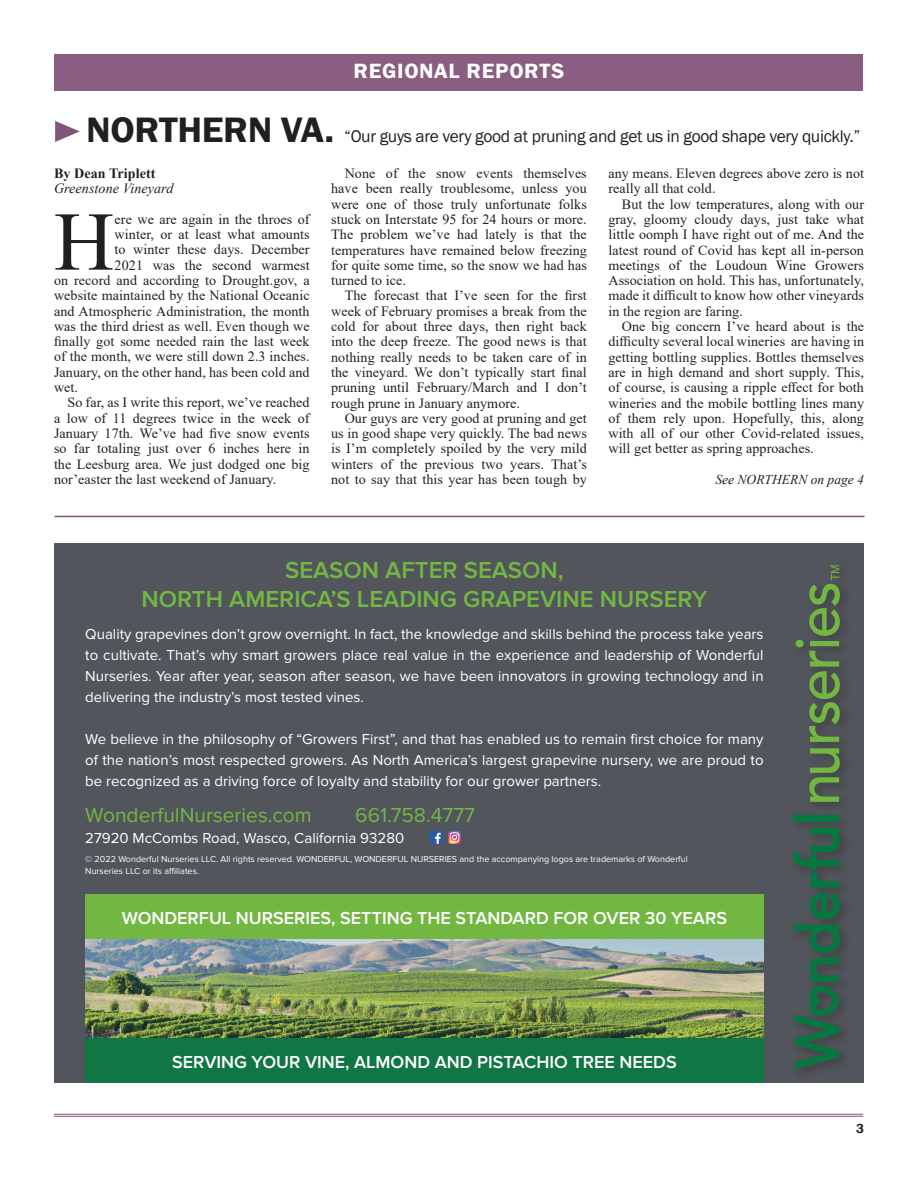
<style>
.page{position:relative;width:918px;height:1188px;background:#fff}
.page>*{position:absolute;margin:0;border:0;box-sizing:border-box;transform-origin:0 0}
.t1{font:83.4px "Times New Roman";color:#231f20}
.t2{font:600 24px/28.8px "Proxima Nova";color:#73b743;text-align:center}
.t3{font:600 21.15px "Franklin Gothic";letter-spacing:.03em;color:#fff;scale:1.05 1}
.t4{font:21px "Proxima Nova";color:#73b743}
.t5{font:600 18px "Proxima Nova";color:#fff}
.t6{font:17.4px "Franklin Gothic";letter-spacing:-.02em;color:#231f20}
.t7{font:15px/21px "Proxima Nova";color:#fff;text-align:justify}
.t8{font:14.1px/15.3px "Times New Roman";letter-spacing:.005em;color:#231f20;text-align:justify}
.t9{font:italic 14.1px "Times New Roman";letter-spacing:.005em;color:#231f20}
.t10{font:700 14.1px "Times New Roman";letter-spacing:.005em;color:#231f20}
.t11{font:italic 13.5px "Times New Roman";color:#231f20}
.t12{font:600 13.5px "Franklin Gothic";color:#231f20}
.t13{font:9px/12px "Proxima Nova";color:#fff}
.s1{font-weight:600;font-size:36.3px}
</style>
<div class="page">
<div style="left:55px;top:54px;width:808px;height:36px;background:#8a5e81"></div>
<hr style="left:54px;top:1114px;width:809px;height:1px;background:#825478">
<hr style="left:54px;top:1116px;width:809px;height:1px;background:#825478">
<svg style="left:55px;top:121px;width:25px;height:21px"></svg>
<div style="left:54px;top:543px;width:810px;height:540px;background:#52555b"></div>
<svg style="left:794px;top:925px;width:46px;height:144px"></svg>
<div style="left:794px;top:815px;width:45px;height:6px;background:#057741"></div>
<svg style="left:793px;top:828px;width:47px;height:91px"></svg>
<svg style="left:809px;top:748px;width:31px;height:54px"></svg>
<svg style="left:796px;top:565px;width:44px;height:177px"></svg>
<img style="left:85px;top:939px;width:679px;height:99px">
<div style="left:85px;top:894px;width:679px;height:45px;background:#73b743"></div>
<div style="left:85px;top:1038px;width:679px;height:45px;background:#107643"></div>
<svg style="left:430px;top:831px;width:31px;height:13px"></svg>
<hr style="left:55px;top:516px;width:810px;height:1px;background:#825478">
<h3 class="t3" style="left:354px;top:58px;width:202px">REGIONAL REPORTS</h3>
<p class="t6" style="left:86px;top:125px;width:776px"><span class="s1">NORTHERN VA.</span> “Our guys are very good at pruning and get us in good shape very quickly.”</p>
<p class="t10" style="left:54px;top:163px;width:103px">By Dean Triplett</p>
<p class="t9" style="left:54px;top:179px;width:121px">Greenstone Vineyard</p>
<h1 class="t1" style="left:54px;top:183px;width:62px">H</h1>
<p class="t8" style="left:115px;top:211px;width:196px">ere we are again in the throes of</p>
<p class="t8" style="left:115px;top:226px;width:196px">winter, or at least what amounts</p>
<p class="t8" style="left:115px;top:242px;width:196px">to winter these days. December</p>
<p class="t8" style="left:115px;top:257px;width:196px">2021 was the second warmest</p>
<p class="t8" style="left:54px;top:272px;width:257px">on record and according to Drought.gov, a</p>
<p class="t8" style="left:54px;top:287px;width:257px">website maintained by the National Oceanic</p>
<p class="t8" style="left:54px;top:303px;width:257px">and Atmospheric Administration, the month</p>
<p class="t8" style="left:54px;top:318px;width:257px">was the third driest as well. Even though we</p>
<p class="t8" style="left:54px;top:333px;width:257px">finally got some needed rain the last week</p>
<p class="t8" style="left:54px;top:349px;width:257px">of the month, we were still down 2.3 inches.</p>
<p class="t8" style="left:54px;top:364px;width:257px">January, on the other hand, has been cold and</p>
<p class="t8" style="left:54px;top:379px;width:26px">wet.</p>
<p class="t8" style="left:67px;top:395px;width:244px">So far, as I write this report, we’ve reached</p>
<p class="t8" style="left:54px;top:410px;width:257px">a low of 11 degrees twice in the week of</p>
<p class="t8" style="left:54px;top:425px;width:257px">January 17th. We’ve had five snow events</p>
<p class="t8" style="left:54px;top:440px;width:257px">so far totaling just over 6 inches here in</p>
<p class="t8" style="left:54px;top:456px;width:257px">the Leesburg area. We just dodged one big</p>
<p class="t8" style="left:54px;top:471px;width:224px">nor’easter the last weekend of January.</p>
<p class="t8" style="left:331px;top:165px;width:257px;text-indent:13px">None of the snow events themselves have been really troublesome, unless you were one of those truly unfortunate folks stuck on Interstate 95 for 24 hours or more.<br>The problem we’ve had lately is that the temperatures have remained below freezing for quite some time, so the snow we had has turned to ice.</p>
<p class="t8" style="left:331px;top:288px;width:257px;text-indent:13px">The forecast that I’ve seen for the first week of February promises a break from the cold for about three days, then right back into the deep freeze. The good news is that nothing really needs to be taken care of in the vineyard. We don’t typically start final pruning until February/March and I don’t rough prune in January anymore.</p>
<p class="t8" style="left:331px;top:410px;width:257px;text-indent:13px">Our guys are very good at pruning and get us in good shape very quickly. The bad news is I’m completely spoiled by the very mild winters of the previous two years. That’s not to say that this year has been tough by</p>
<p class="t8" style="left:608px;top:165px;width:257px">any means. Eleven degrees above zero is not really all that cold.</p>
<p class="t8" style="left:608px;top:196px;width:257px;text-indent:13px">But the low temperatures, along with our gray, gloomy cloudy days, just take what little oomph I have right out of me. And the latest round of Covid has kept all in-person meetings of the Loudoun Wine Growers Association on hold. This has, unfortunately, made it difficult to know how other vineyards in the region are faring.</p>
<p class="t8" style="left:608px;top:318px;width:257px;text-indent:13px">One big concern I’ve heard about is the difficulty several local wineries are having in getting bottling supplies. Bottles themselves are in high demand and short supply. This, of course, is causing a ripple effect for both wineries and the mobile bottling lines many of them rely upon. Hopefully, this, along with all of our other Covid-related issues, will get better as spring approaches.</p>
<p class="t11" style="left:716px;top:470px;width:150px">See NORTHERN on page 4</p>
<h2 class="t2" style="left:141px;top:556px;width:568px">SEASON AFTER SEASON,<br>NORTH AMERICA’S LEADING GRAPEVINE NURSERY</h2>
<p class="t7" style="left:85px;top:623px;width:680px">Quality grapevines don’t grow overnight. In fact, the knowledge and skills behind the process take years to cultivate. That’s why smart growers place real value in the experience and leadership of Wonderful Nurseries. Year after year, season after season, we have been innovators in growing technology and in delivering the industry’s most tested vines.</p>
<p class="t7" style="left:85px;top:728px;width:680px">We believe in the philosophy of “Growers First”, and that has enabled us to remain first choice for many of the nation’s most respected growers. As North America’s largest grapevine nursery, we are proud to be recognized as a driving force of loyalty and stability for our grower partners.</p>
<h3 class="t4" style="left:85px;top:803px;width:228px">WonderfulNurseries.com</h3>
<h3 class="t4" style="left:355px;top:803px;width:121px">661.758.4777</h3>
<p class="t7" style="left:85px;top:828px;width:320px">27920 McCombs Road, Wasco, California 93280</p>
<p class="t13" style="left:85px;top:853px;width:604px">© 2022 Wonderful Nurseries LLC. All rights reserved. WONDERFUL, WONDERFUL NURSERIES and the accompanying logos are trademarks of Wonderful<br>Nurseries LLC or its affiliates.</p>
<p class="t5" style="left:122px;top:907px;width:607px">WONDERFUL NURSERIES, SETTING THE STANDARD FOR OVER 30 YEARS</p>
<p class="t5" style="left:172px;top:1051px;width:506px">SERVING YOUR VINE, ALMOND AND PISTACHIO TREE NEEDS</p>
<p class="t12" style="left:856px;top:1120px;width:9px">3</p>
</div>
